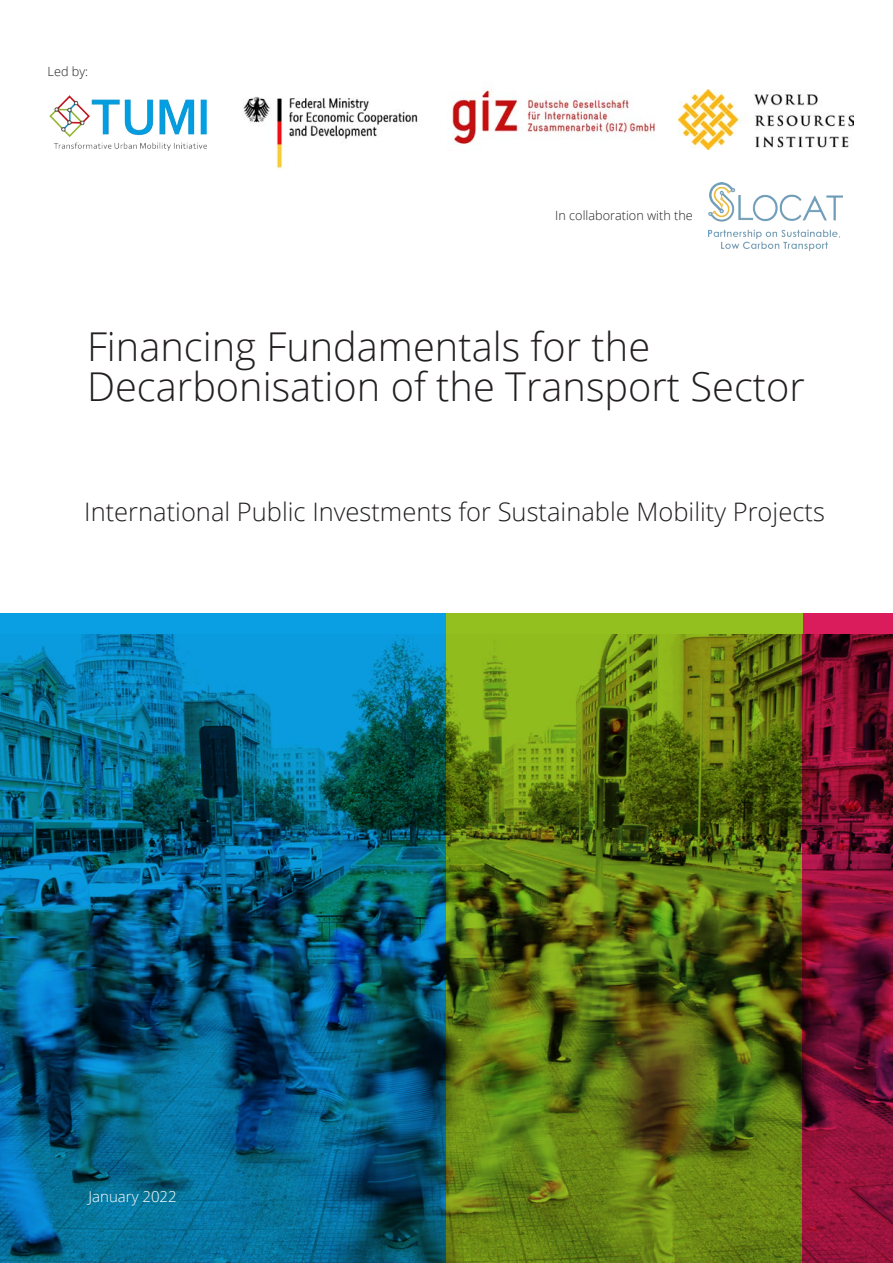
<style>
.page{position:relative;width:893px;height:1263px;background:#fff}
.page>*{position:absolute;margin:0;border:0;box-sizing:border-box;transform-origin:0 0}
.Heading_1{font:300 39.75px/40.5px "Open Sans";color:#231f20}
.Heading_1-2{font:300 25.5px "Open Sans";color:#231f20}
.Heading_1-3{font:300 15px "Open Sans";color:#fff}
.t1{font:300 12.75px "Open Sans";color:#231f20}
</style>
<div class="page">
<img style="left:49px;top:96px;width:157px;height:54px">
<div style="left:0;top:613px;width:446px;height:21px;background:#0a9fe3"></div>
<div style="left:763px;top:613px;width:130px;height:21px;background:#da1c5c"></div>
<div style="left:446px;top:613px;width:356px;height:21px;background:#94c01f"></div>
<img style="left:0;top:634px;width:893px;height:629px">
<img style="left:452px;top:89px;width:204px;height:56px">
<img style="left:679px;top:89px;width:174px;height:60px">
<img style="left:243px;top:96px;width:175px;height:73px">
<img style="left:708px;top:183px;width:135px;height:68px">
<p class="t1" style="left:48px;top:62px;width:42px">Led by:</p>
<p class="t1" style="left:555px;top:206px;width:139px">In collaboration with the</p>
<p class="Heading_1" style="left:87px;top:325px;width:719px">Financing Fundamentals for the<br>Decarbonisation of the Transport Sector</p>
<p class="Heading_1-2" style="left:84px;top:495px;width:742px">International Public Investments for Sustainable Mobility Projects</p>
<p class="Heading_1-3" style="left:89px;top:1186px;width:90px">January 2022</p>
</div>
